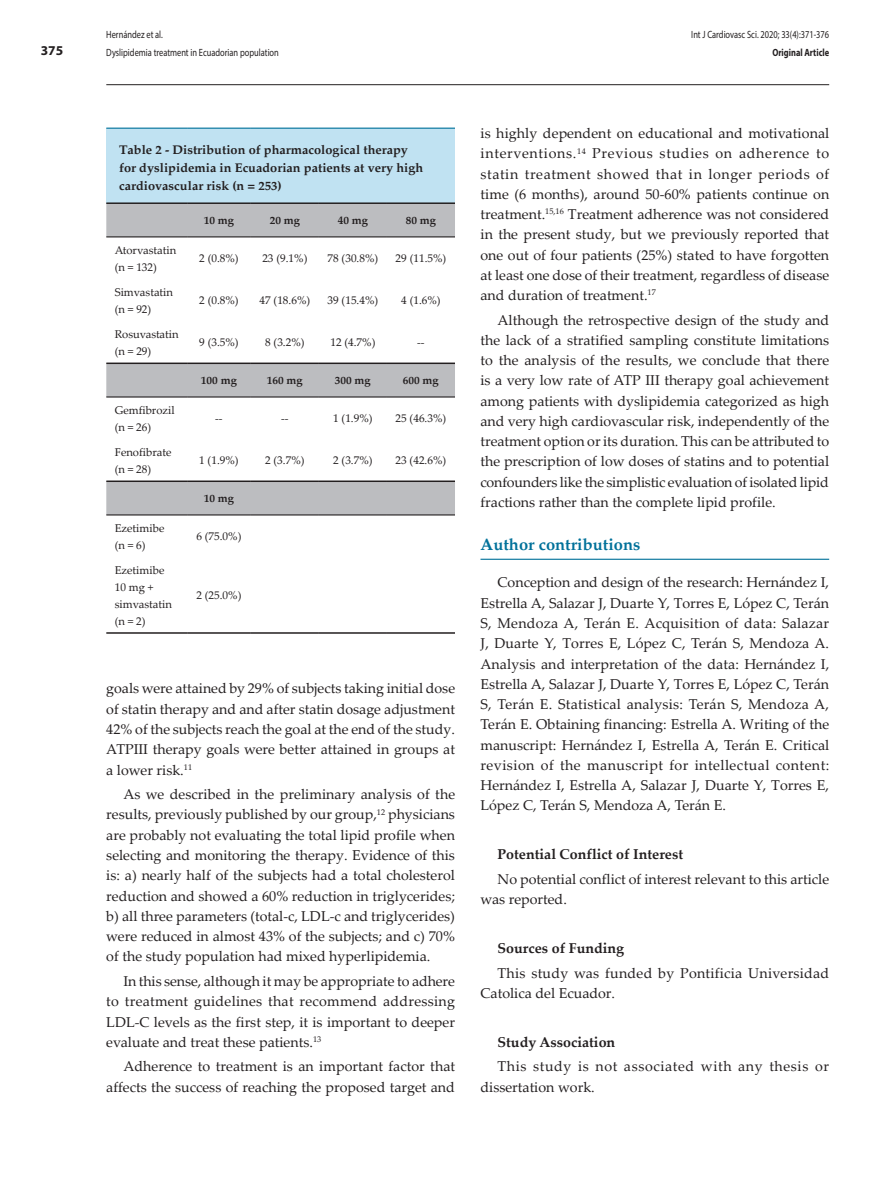
<style>
.page{position:relative;width:893px;height:1191px;background:#fff}
.page>*{position:absolute;margin:0;border:0;box-sizing:border-box;transform-origin:0 0}
.t1{font:700 16.5px "Palatino";color:#00719a}
.t2{font:14.25px/20.2px "Palatino Linotype";color:#231f20;text-align:justify}
.t3{font:14.25px/20.2px "Palatino Linotype";letter-spacing:.02em;color:#231f20}
.t4{font:700 14.25px "Palatino Linotype";color:#231f20}
.t5{font:14.25px/20.2px "Palatino Linotype";letter-spacing:.045em;color:#231f20}
.t6{font:700 13.5px "Myriad Pro";color:#231f20}
.t7{font:700 12.75px/18px "Palatino";color:#231f20}
.t8{font:11.25px/16.8px "Palatino Linotype";color:#231f20}
.t9{font:700 11.25px "Palatino";color:#231f20}
.t10{font:10.5px/18px "Myriad Pro";color:#231f20;scale:.8 1}
.t11{font:700 10.5px "Myriad Pro";color:#231f20;scale:.8 1}
</style>
<div class="page">
<hr style="left:106px;top:84px;width:723px;height:1px;background:#231f20">
<div style="left:106px;top:128px;width:349px;height:75px;background:#c0e2f2"></div>
<svg style="left:106px;top:204px;width:349px;height:310px"></svg>
<hr style="left:106px;top:128px;width:81px;height:1px;background:#00719a">
<hr style="left:187px;top:128px;width:64px;height:1px;background:#00719a">
<hr style="left:251px;top:128px;width:68px;height:1px;background:#00719a">
<hr style="left:319px;top:128px;width:68px;height:1px;background:#00719a">
<hr style="left:387px;top:128px;width:68px;height:1px;background:#00719a">
<hr style="left:106px;top:202px;width:81px;height:2px;background:#231f20">
<hr style="left:187px;top:202px;width:64px;height:2px;background:#231f20">
<hr style="left:251px;top:202px;width:68px;height:2px;background:#231f20">
<hr style="left:319px;top:202px;width:68px;height:2px;background:#231f20">
<hr style="left:387px;top:202px;width:68px;height:2px;background:#231f20">
<hr style="left:106px;top:362px;width:81px;height:2px;background:#231f20">
<hr style="left:187px;top:362px;width:64px;height:2px;background:#231f20">
<hr style="left:251px;top:362px;width:68px;height:2px;background:#231f20">
<hr style="left:319px;top:362px;width:68px;height:2px;background:#231f20">
<hr style="left:387px;top:362px;width:68px;height:2px;background:#231f20">
<hr style="left:106px;top:480px;width:81px;height:2px;background:#231f20">
<hr style="left:187px;top:480px;width:64px;height:2px;background:#231f20">
<hr style="left:251px;top:480px;width:68px;height:2px;background:#231f20">
<hr style="left:319px;top:480px;width:68px;height:2px;background:#231f20">
<hr style="left:387px;top:480px;width:68px;height:2px;background:#231f20">
<hr style="left:106px;top:632px;width:81px;height:2px;background:#231f20">
<hr style="left:187px;top:632px;width:64px;height:2px;background:#231f20">
<hr style="left:251px;top:632px;width:68px;height:2px;background:#231f20">
<hr style="left:319px;top:632px;width:68px;height:2px;background:#231f20">
<hr style="left:387px;top:632px;width:68px;height:2px;background:#231f20">
<hr style="left:106px;top:236px;width:81px;height:1px;background:#231f20">
<hr style="left:187px;top:236px;width:64px;height:1px;background:#231f20">
<hr style="left:251px;top:236px;width:68px;height:1px;background:#231f20">
<hr style="left:319px;top:236px;width:68px;height:1px;background:#231f20">
<hr style="left:387px;top:236px;width:68px;height:1px;background:#231f20">
<hr style="left:106px;top:396px;width:81px;height:1px;background:#231f20">
<hr style="left:187px;top:396px;width:64px;height:1px;background:#231f20">
<hr style="left:251px;top:396px;width:68px;height:1px;background:#231f20">
<hr style="left:319px;top:396px;width:68px;height:1px;background:#231f20">
<hr style="left:387px;top:396px;width:68px;height:1px;background:#231f20">
<hr style="left:106px;top:514px;width:81px;height:1px;background:#231f20">
<hr style="left:187px;top:514px;width:64px;height:1px;background:#231f20">
<hr style="left:251px;top:514px;width:68px;height:1px;background:#231f20">
<hr style="left:319px;top:514px;width:68px;height:1px;background:#231f20">
<hr style="left:387px;top:514px;width:68px;height:1px;background:#231f20">
<hr style="left:480px;top:558px;width:349px;height:2px;background:#00719a">
<p class="t6" style="left:41px;top:42px;width:24px">375</p>
<p class="t10" style="left:106px;top:25px;width:217px">Hernández et al.<br>Dyslipidemia treatment in Ecuadorian population</p>
<p class="t10" style="left:691px;top:25px;width:174px">Int J Cardiovasc Sci. 2020; 33(4):371-376</p>
<p class="t11" style="left:772px;top:45px;width:73px">Original Article</p>
<p class="t7" style="left:119px;top:141px;width:306px">Table 2 - Distribution of pharmacological therapy for dyslipidemia in Ecuadorian patients at very high cardiovascular risk (n = 253)</p>
<p class="t9" style="left:204px;top:214px;width:32px">10 mg</p>
<p class="t9" style="left:270px;top:214px;width:32px">20 mg</p>
<p class="t9" style="left:338px;top:214px;width:32px">40 mg</p>
<p class="t9" style="left:406px;top:214px;width:32px">80 mg</p>
<p class="t8" style="left:115px;top:241px;width:63px">Atorvastatin (n = 132)</p>
<p class="t8" style="left:199px;top:249px;width:41px">2 (0.8%)</p>
<p class="t8" style="left:262px;top:249px;width:47px">23 (9.1%)</p>
<p class="t8" style="left:328px;top:249px;width:52px">78 (30.8%)</p>
<p class="t8" style="left:396px;top:249px;width:52px">29 (11.5%)</p>
<p class="t8" style="left:115px;top:283px;width:60px">Simvastatin (n = 92)</p>
<p class="t8" style="left:199px;top:291px;width:41px">2 (0.8%)</p>
<p class="t8" style="left:260px;top:291px;width:52px">47 (18.6%)</p>
<p class="t8" style="left:328px;top:291px;width:52px">39 (15.4%)</p>
<p class="t8" style="left:401px;top:291px;width:41px">4 (1.6%)</p>
<p class="t8" style="left:115px;top:325px;width:65px">Rosuvastatin (n = 29)</p>
<p class="t8" style="left:199px;top:334px;width:41px">9 (3.5%)</p>
<p class="t8" style="left:265px;top:334px;width:41px">8 (3.2%)</p>
<p class="t8" style="left:330px;top:334px;width:47px">12 (4.7%)</p>
<p class="t8" style="left:417px;top:334px;width:9px">--</p>
<p class="t9" style="left:201px;top:374px;width:37px">100 mg</p>
<p class="t9" style="left:267px;top:374px;width:37px">160 mg</p>
<p class="t9" style="left:335px;top:374px;width:37px">300 mg</p>
<p class="t9" style="left:403px;top:374px;width:37px">600 mg</p>
<p class="t8" style="left:115px;top:401px;width:61px">Gemfibrozil (n = 26)</p>
<p class="t8" style="left:215px;top:409px;width:9px">--</p>
<p class="t8" style="left:281px;top:409px;width:9px">--</p>
<p class="t8" style="left:333px;top:409px;width:41px">1 (1.9%)</p>
<p class="t8" style="left:396px;top:409px;width:52px">25 (46.3%)</p>
<p class="t8" style="left:115px;top:443px;width:58px">Fenofibrate (n = 28)</p>
<p class="t8" style="left:199px;top:452px;width:41px">1 (1.9%)</p>
<p class="t8" style="left:265px;top:452px;width:41px">2 (3.7%)</p>
<p class="t8" style="left:333px;top:452px;width:41px">2 (3.7%)</p>
<p class="t8" style="left:396px;top:452px;width:52px">23 (42.6%)</p>
<p class="t9" style="left:204px;top:492px;width:32px">10 mg</p>
<p class="t8" style="left:115px;top:519px;width:51px">Ezetimibe (n = 6)</p>
<p class="t8" style="left:196px;top:527px;width:47px">6 (75.0%)</p>
<p class="t8" style="left:115px;top:561px;width:59px">Ezetimibe<br>10 mg + simvastatin (n = 2)</p>
<p class="t8" style="left:196px;top:586px;width:47px">2 (25.0%)</p>
<p class="t2" style="left:106px;top:678px;width:350px">goals were attained by 29% of subjects taking initial dose of statin therapy and and after statin dosage adjustment 42% of the subjects reach the goal at the end of the study.<br>ATPIII therapy goals were better attained in groups at a lower risk.<sup>11</sup></p>
<p class="t2" style="left:106px;top:783px;width:350px;text-indent:17px">As we described in the preliminary analysis of the results, previously published by our group,<sup>12</sup> physicians are probably not evaluating the total lipid profile when selecting and monitoring the therapy. Evidence of this is: a) nearly half of the subjects had a total cholesterol reduction and showed a 60% reduction in triglycerides; b) all three parameters (total-c, LDL-c and triglycerides) were reduced in almost 43% of the subjects; and c) 70% of the study population had mixed hyperlipidemia.</p>
<p class="t2" style="left:106px;top:970px;width:350px;text-indent:17px">In this sense, although it may be appropriate to adhere to treatment guidelines that recommend addressing LDL-C levels as the first step, it is important to deeper evaluate and treat these patients.<sup>13</sup></p>
<p class="t2" style="left:106px;top:1055px;width:350px;text-align:right">Adherence to treatment is an important factor that affects the success of reaching the proposed target and</p>
<p class="t2" style="left:480px;top:122px;width:350px">is highly dependent on educational and motivational interventions.<sup>14</sup> Previous studies on adherence to statin treatment showed that in longer periods of time (6 months), around 50-60% patients continue on treatment.<sup>15,16</sup> Treatment adherence was not considered in the present study, but we previously reported that one out of four patients (25%) stated to have forgotten at least one dose of their treatment, regardless of disease and duration of treatment.<sup>17</sup></p>
<p class="t2" style="left:480px;top:309px;width:350px;text-indent:17px">Although the retrospective design of the study and the lack of a stratified sampling constitute limitations to the analysis of the results, we conclude that there is a very low rate of ATP III therapy goal achievement among patients with dyslipidemia categorized as high and very high cardiovascular risk, independently of the treatment option or its duration. This can be attributed to the prescription of low doses of statins and to potential confounders like the simplistic evaluation of isolated lipid fractions rather than the complete lipid profile.</p>
<p class="t1" style="left:480px;top:535px;width:161px">Author contributions</p>
<p class="t2" style="left:480px;top:572px;width:350px;text-indent:17px">Conception and design of the research: Hernández I, Estrella A, Salazar J, Duarte Y, Torres E, López C, Terán S, Mendoza A, Terán E. Acquisition of data: Salazar J, Duarte Y, Torres E, López C, Terán S, Mendoza A.<br>Analysis and interpretation of the data: Hernández I, Estrella A, Salazar J, Duarte Y, Torres E, López C, Terán S, Terán E. Statistical analysis: Terán S, Mendoza A, Terán E. Obtaining financing: Estrella A. Writing of the manuscript: Hernández I, Estrella A, Terán E. Critical revision of the manuscript for intellectual content:<br>Hernández I, Estrella A, Salazar J, Duarte Y, Torres E, López C, Terán S, Mendoza A, Terán E.</p>
<p class="t4" style="left:497px;top:844px;width:187px">Potential Conflict of Interest</p>
<p class="t2" style="left:480px;top:868px;width:350px;text-indent:17px">No potential conflict of interest relevant to this article was reported.</p>
<p class="t4" style="left:497px;top:938px;width:128px">Sources of Funding</p>
<p class="t3" style="left:480px;top:962px;width:350px;text-indent:17px">This study was funded by Pontificia Universidad<br>Catolica del Ecuador.</p>
<p class="t4" style="left:497px;top:1032px;width:119px">Study Association</p>
<p class="t5" style="left:480px;top:1055px;width:350px;text-indent:17px">This study is not associated with any thesis or dissertation work.</p>
</div>
